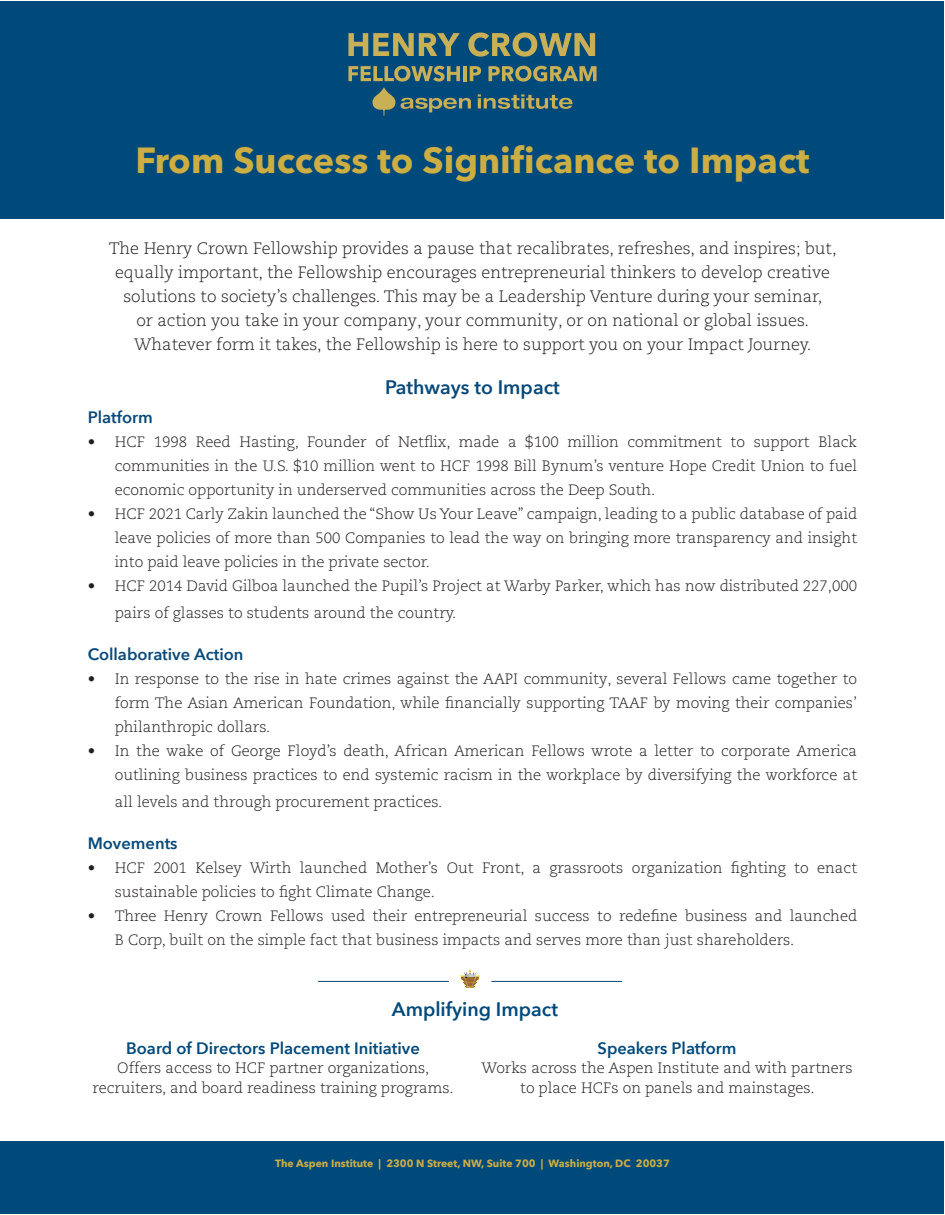
<style>
.page{position:relative;width:945px;height:1215px;background:#fff}
.page>*{position:absolute;margin:0;border:0;box-sizing:border-box;transform-origin:0 0}
.Name{font:700 36px "Avenir Next LT Pro";color:#ccae42}
.Sidebar_Sub{font:600 19.5px "Avenir Next";color:#00497b}
.Body{font:600 19.5px "Avenir Next";color:#07497a}
.Body-2{font:300 16.5px/24px "Caecilia LT Pro 45";color:#231f20;text-align:center}
.Sidebar_Sub-2{font:600 16.5px "Avenir Next";color:#00497b}
.Body-3{font:600 16.5px "Avenir Next";color:#07497a}
.SIdebar_Body{font:300 15px/24px "Caecilia LT Pro 45";color:#231f20;text-align:justify}
.t1{font:700 10.5px "Avenir Next";color:#ccae42}
</style>
<div class="page">
<div style="left:1px;top:1142px;width:943px;height:72px;background:#00497b"></div>
<div style="left:1px;top:1px;width:943px;height:218px;background:#00497b"></div>
<svg style="left:348px;top:33px;width:112px;height:23px"></svg>
<svg style="left:468px;top:33px;width:127px;height:24px"></svg>
<svg style="left:348px;top:66px;width:249px;height:50px"></svg>
<hr style="left:460px;top:975px;width:20px;height:2px;background:#f5f17e">
<svg style="left:461px;top:970px;width:18px;height:18px"></svg>
<hr style="left:318px;top:981px;width:131px;height:1px;background:#00497b">
<hr style="left:491px;top:981px;width:131px;height:1px;background:#00497b">
<p class="Name" style="left:135px;top:139px;width:676px">From Success to Significance to Impact</p>
<p class="Body-2" style="left:109px;top:236px;width:729px">The Henry Crown Fellowship provides a pause that recalibrates, refreshes, and inspires; but, equally important, the Fellowship encourages entrepreneurial thinkers to develop creative</p>
<p class="Body-2" style="left:123px;top:284px;width:700px">solutions to society’s challenges. This may be a Leadership Venture during your seminar,</p>
<p class="Body-2" style="left:136px;top:308px;width:674px">or action you take in your company, your community, or on national or global issues.</p>
<p class="Body-2" style="left:134px;top:332px;width:679px">Whatever form it takes, the Fellowship is here to support you on your Impact Journey.</p>
<p class="Body" style="left:385px;top:370px;width:176px">Pathways to Impact</p>
<p class="Body-3" style="left:88px;top:403px;width:67px">Platform</p>
<p class="SIdebar_Body" style="left:115px;top:429px;width:744px;text-indent:-27px">• HCF 1998 Reed Hasting, Founder of Netflix, made a $100 million commitment to support Black communities in the U.S. $10 million went to HCF 1998 Bill Bynum’s venture Hope Credit Union to fuel economic opportunity in underserved communities across the Deep South.</p>
<p class="SIdebar_Body" style="left:115px;top:501px;width:744px;text-indent:-27px">• HCF 2021 Carly Zakin launched the “Show Us Your Leave” campaign, leading to a public database of paid leave policies of more than 500 Companies to lead the way on bringing more transparency and insight into paid leave policies in the private sector.</p>
<p class="SIdebar_Body" style="left:115px;top:572px;width:744px;line-height:27px;text-indent:-27px">• HCF 2014 David Gilboa launched the Pupil’s Project at Warby Parker, which has now distributed 227,000 pairs of glasses to students around the country.</p>
<p class="Body-3" style="left:88px;top:640px;width:157px">Collaborative Action</p>
<p class="SIdebar_Body" style="left:115px;top:666px;width:744px;text-indent:-27px">• In response to the rise in hate crimes against the AAPI community, several Fellows came together to form The Asian American Foundation, while financially supporting TAAF by moving their companies’ philanthropic dollars.</p>
<p class="SIdebar_Body" style="left:88px;top:738px;width:771px;text-align:right">• In the wake of George Floyd’s death, African American Fellows wrote a letter to corporate America outlining business practices to end systemic racism in the workplace by diversifying the workforce at</p>
<p class="SIdebar_Body" style="left:115px;top:789px;width:329px">all levels and through procurement practices.</p>
<p class="Body-3" style="left:88px;top:829px;width:91px">Movements</p>
<p class="SIdebar_Body" style="left:115px;top:855px;width:744px;text-indent:-27px">• HCF 2001 Kelsey Wirth launched Mother’s Out Front, a grassroots organization fighting to enact sustainable policies to fight Climate Change.</p>
<p class="SIdebar_Body" style="left:115px;top:903px;width:744px;text-indent:-27px">• Three Henry Crown Fellows used their entrepreneurial success to redefine business and launched<br>B Corp, built on the simple fact that business impacts and serves more than just shareholders.</p>
<p class="Sidebar_Sub" style="left:392px;top:992px;width:168px">Amplifying Impact</p>
<p class="Sidebar_Sub-2" style="left:126px;top:1034px;width:295px">Board of Directors Placement Initiative</p>
<p class="SIdebar_Body" style="left:117px;top:1056px;width:314px">Offers access to HCF partner organizations,</p>
<p class="SIdebar_Body" style="left:93px;top:1076px;width:363px">recruiters, and board readiness training programs.</p>
<p class="Sidebar_Sub-2" style="left:598px;top:1034px;width:141px">Speakers Platform</p>
<p class="SIdebar_Body" style="left:482px;top:1058px;width:372px;line-height:19.5px;text-align:center">Works across the Aspen Institute and with partners to place HCFs on panels and mainstages.</p>
<p class="t1" style="left:275px;top:1154px;width:396px">The Aspen Institute | 2300 N Street, NW, Suite 700 | Washington, DC 20037</p>
</div>
